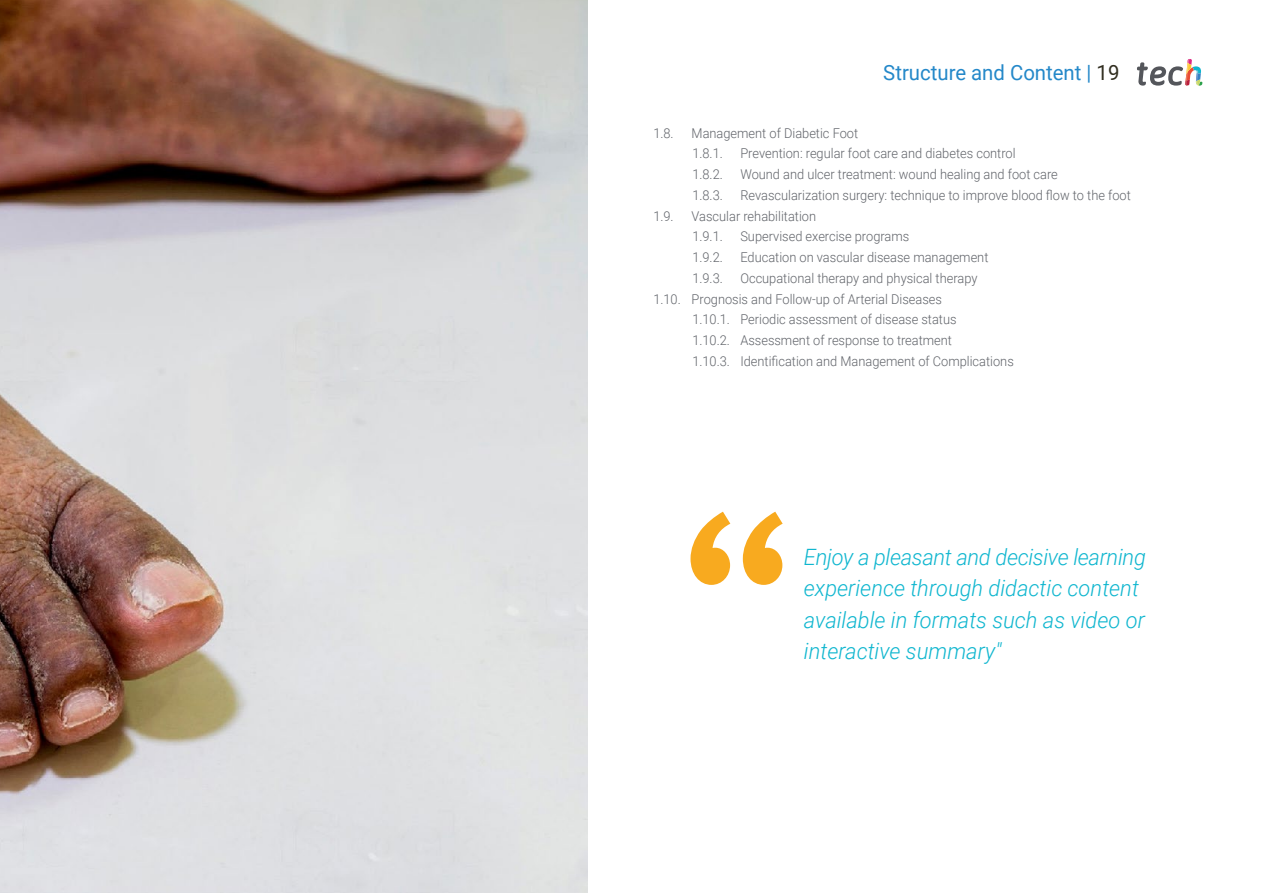
<style>
.page{position:relative;width:1263px;height:893px;background:#fff}
.page>*{position:absolute;margin:0;border:0;box-sizing:border-box;transform-origin:0 0}
.t1{font:italic 300 22.5px/31.5px "Roboto";color:#0fb6cf}
.t2{font:21px "Roboto";color:#2488c9}
.t3{font:300 13.5px/20.7px "Roboto";color:#61646a;scale:.95 1}
.s1{color:#312e20}
</style>
<div class="page">
<img style="left:0;top:0;width:587px;height:893px">
<svg style="left:1137px;top:59px;width:65px;height:27px"></svg>
<svg style="left:690px;top:512px;width:93px;height:73px"></svg>
<h2 class="t2" style="left:883px;top:57px;width:238px">Structure and Content | <span class="s1">19</span></h2>
<p class="t3" style="left:653px;top:122px;width:23px">1.8.</p>
<p class="t3" style="left:692px;top:122px;width:177px">Management of Diabetic Foot<br>1.8.1.</p>
<p class="t3" style="left:740px;top:143px;width:291px">Prevention: regular foot care and diabetes control</p>
<p class="t3" style="left:692px;top:164px;width:34px">1.8.2.</p>
<p class="t3" style="left:740px;top:164px;width:336px">Wound and ulcer treatment: wound healing and foot care</p>
<p class="t3" style="left:692px;top:184px;width:34px">1.8.3.</p>
<p class="t3" style="left:740px;top:184px;width:412px">Revascularization surgery: technique to improve blood flow to the foot</p>
<p class="t3" style="left:653px;top:205px;width:23px">1.9.</p>
<p class="t3" style="left:692px;top:205px;width:133px">Vascular rehabilitation<br>1.9.1.</p>
<p class="t3" style="left:740px;top:226px;width:179px">Supervised exercise programs</p>
<p class="t3" style="left:692px;top:247px;width:34px">1.9.2.</p>
<p class="t3" style="left:740px;top:247px;width:263px">Education on vascular disease management</p>
<p class="t3" style="left:692px;top:267px;width:34px">1.9.3.</p>
<p class="t3" style="left:740px;top:267px;width:251px">Occupational therapy and physical therapy</p>
<p class="t3" style="left:653px;top:288px;width:305px">1.10. Prognosis and Follow-up of Arterial Diseases</p>
<p class="t3" style="left:692px;top:309px;width:280px">1.10.1. Periodic assessment of disease status</p>
<p class="t3" style="left:692px;top:330px;width:275px">1.10.2. Assessment of response to treatment</p>
<p class="t3" style="left:692px;top:350px;width:340px">1.10.3. Identification and Management of Complications</p>
<h1 class="t1" style="left:804px;top:540px;width:343px">Enjoy a pleasant and decisive learning experience through didactic content available in formats such as video or interactive summary"</h1>
</div>
